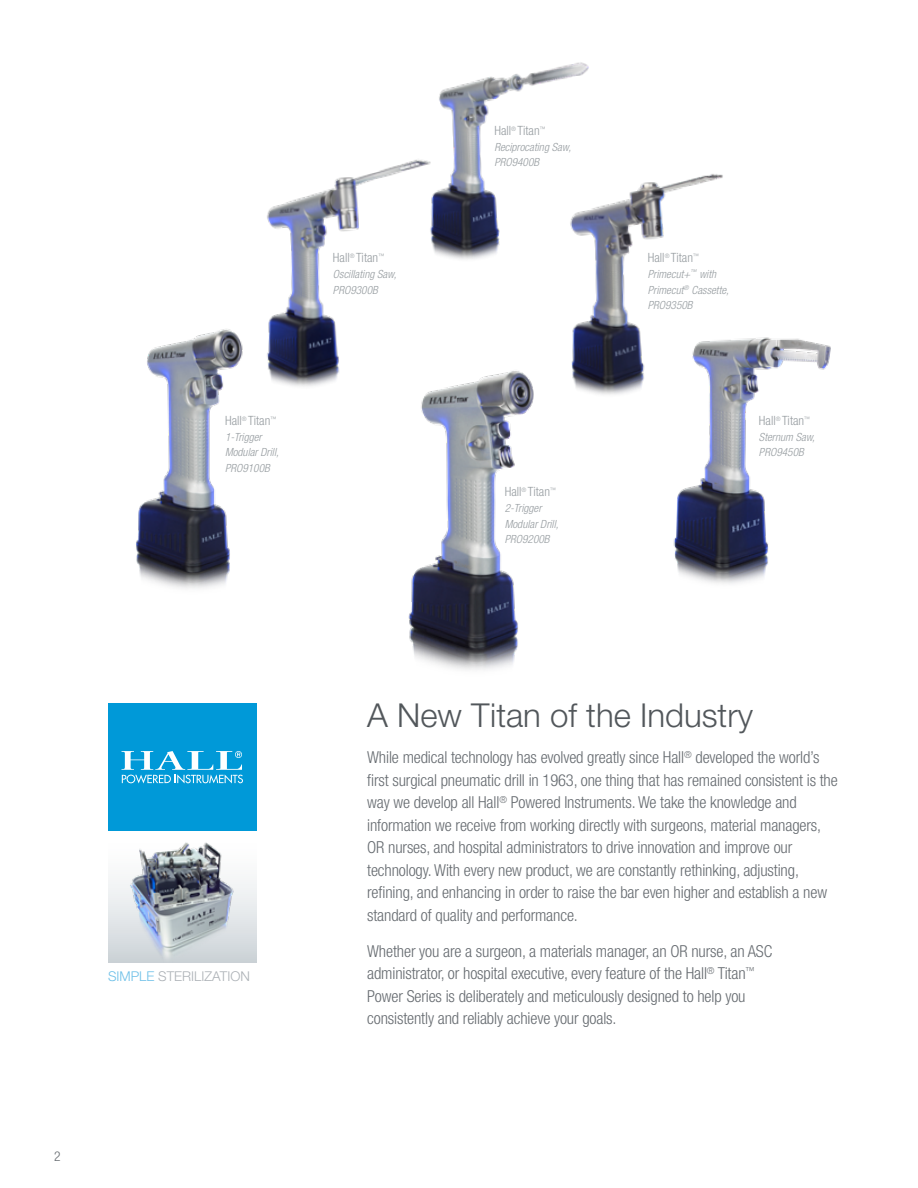
<style>
.page{position:relative;width:918px;height:1188px;background:#fff}
.page>*{position:absolute;margin:0;border:0;box-sizing:border-box;transform-origin:0 0}
.t1{font:300 33px "Helvetica Neue LT Std";color:#52575b}
.t2{font:300 condensed 16.5px/22.5px "Helvetica Neue LT Std";letter-spacing:-.01em;color:#676c71}
.t3{font:300 13.5px "Helvetica Neue LT Std";color:#acb1b6}
.t4{font:300 condensed 13.5px "Helvetica Neue LT Std";color:#676c71}
.t5{font:300 condensed 12.75px "Helvetica Neue LT Std";letter-spacing:.005em;color:#979da1}
.t6{font:italic 300 condensed 11.25px/15.8px "Helvetica Neue LT Std";letter-spacing:.005em;color:#979da1}
.s1{color:#6ec0e8}
</style>
<div class="page">
<img style="left:439px;top:62px;width:150px;height:198px">
<img style="left:408px;top:371px;width:119px;height:299px">
<img style="left:267px;top:151px;width:190px;height:273px">
<img style="left:527px;top:119px;width:196px;height:292px">
<img style="left:666px;top:323px;width:165px;height:261px">
<img style="left:136px;top:329px;width:107px;height:260px">
<div style="left:108px;top:704px;width:148px;height:127px;background:#0099d8"></div>
<svg style="left:121px;top:751px;width:122px;height:32px"></svg>
<div style="left:108px;top:836px;width:148px;height:127px;background:linear-gradient(to bottom,#fff,#cfd5da)"></div>
<img style="left:121px;top:836px;width:122px;height:127px">
<p class="t5" style="left:225px;top:413px;width:53px">Hall<sup>®</sup> Titan<sup>™</sup></p>
<p class="t6" style="left:225px;top:429px;width:55px">1-Trigger<br>Modular Drill,<br>PRO9100B</p>
<p class="t5" style="left:333px;top:250px;width:53px">Hall<sup>®</sup> Titan<sup>™</sup></p>
<p class="t6" style="left:333px;top:266px;width:65px">Oscillating Saw,<br>PRO9300B</p>
<p class="t5" style="left:494px;top:123px;width:53px">Hall<sup>®</sup> Titan<sup>™</sup></p>
<p class="t6" style="left:494px;top:139px;width:78px">Reciprocating Saw,<br>PRO9400B</p>
<p class="t5" style="left:505px;top:484px;width:53px">Hall<sup>®</sup> Titan<sup>™</sup></p>
<p class="t6" style="left:505px;top:500px;width:55px">2-Trigger<br>Modular Drill,<br>PRO9200B</p>
<p class="t5" style="left:648px;top:250px;width:53px">Hall<sup>®</sup> Titan<sup>™</sup></p>
<p class="t6" style="left:648px;top:266px;width:83px">Primecut+<sup>™</sup> with<br>Primecut<sup>®</sup> Cassette,<br>PRO9350B</p>
<p class="t5" style="left:759px;top:413px;width:53px">Hall<sup>®</sup> Titan<sup>™</sup></p>
<p class="t6" style="left:759px;top:429px;width:58px">Sternum Saw,<br>PRO9450B</p>
<p class="t3" style="left:108px;top:968px;width:143px"><span class="s1">SIMPLE</span> STERILIZATION</p>
<p class="t4" style="left:54px;top:1148px;width:8px">2</p>
<h1 class="t1" style="left:367px;top:695px;width:387px">A New Titan of the Industry</h1>
<p class="t2" style="left:367px;top:746px;width:472px">While medical technology has evolved greatly since Hall<sup>®</sup> developed the world’s first surgical pneumatic drill in 1963, one thing that has remained consistent is the way we develop all Hall<sup>®</sup> Powered Instruments. We take the knowledge and information we receive from working directly with surgeons, material managers, OR nurses, and hospital administrators to drive innovation and improve our technology. With every new product, we are constantly rethinking, adjusting, refining, and enhancing in order to raise the bar even higher and establish a new standard of quality and performance.</p>
<p class="t2" style="left:367px;top:939px;width:407px">Whether you are a surgeon, a materials manager, an OR nurse, an ASC administrator, or hospital executive, every feature of the Hall<sup>®</sup> Titan<sup>™ </sup>Power Series is deliberately and meticulously designed to help you consistently and reliably achieve your goals.</p>
</div>
